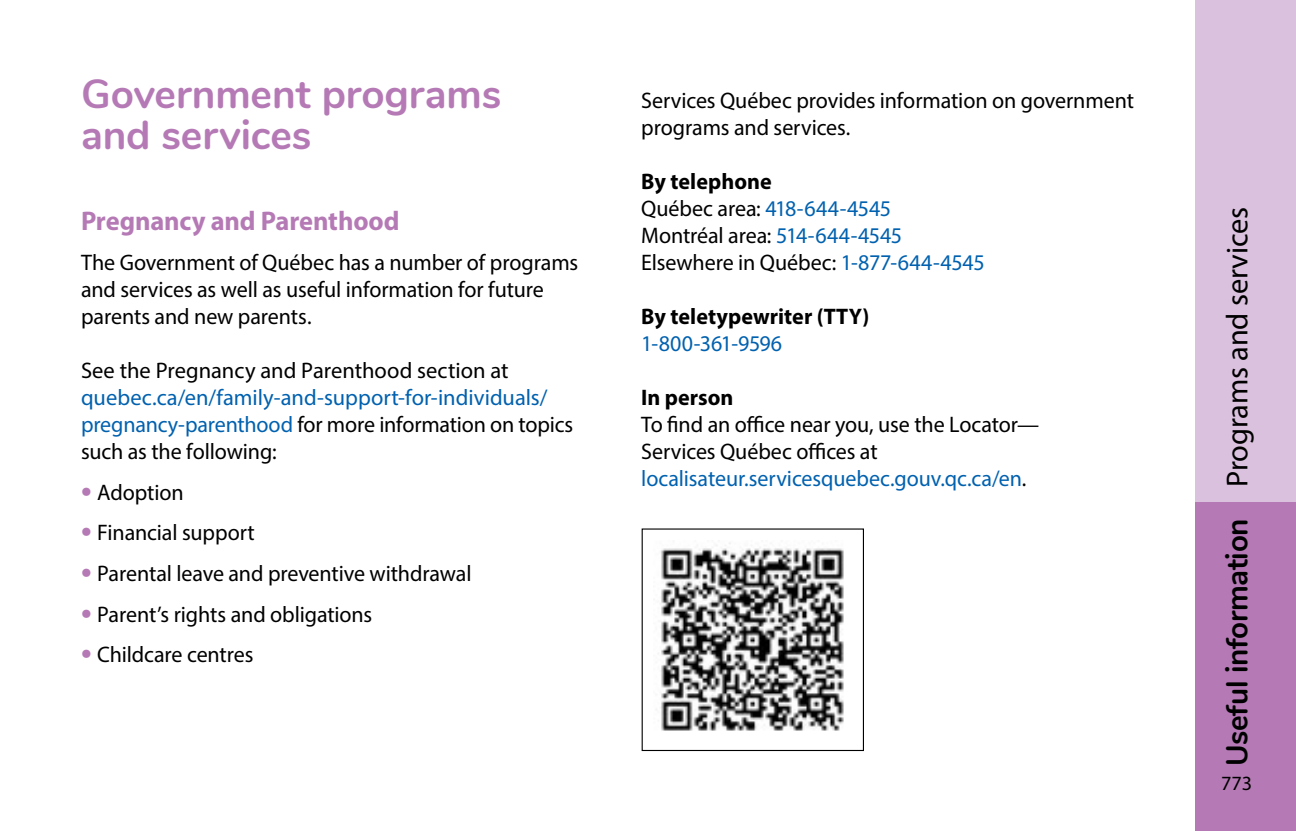
<style>
.page{position:relative;width:1296px;height:831px;background:#fff}
.page>*{position:absolute;margin:0;border:0;box-sizing:border-box;transform-origin:0 0}
._01-Titre_2020{font:700 40.5px/40.5px "Nunito";color:#b57ab5}
.t1{font:30.38px "Myriad Pro";letter-spacing:-.01em;color:#000}
.t2{font:700 30.38px "Nunito";letter-spacing:-.015em;color:#000}
._02-Sous-titre_2020{font:700 27px "Myriad Pro";letter-spacing:-.005em;color:#b57ab5}
._04a-Texte{font:22.5px/27px "Myriad Pro";letter-spacing:-.005em;color:#000}
._04b-Texte_SAp6__avant_BULLET{font:22.5px/27px "Myriad Pro";letter-spacing:-.005em;color:#000}
._04c-Texte_BULLET{font:22.5px "Myriad Pro";letter-spacing:-.005em;color:#000}
._04a-Texte-2{font:700 22.5px/27px "Myriad Pro";letter-spacing:.005em;color:#000}
._04d-Texte_BULLET_LAST{font:22.5px "Myriad Pro";letter-spacing:-.01em;color:#000}
.t3{font:20.25px "Myriad Pro";color:#000}
.s1{color:#0061af}
.s2{font-weight:700;font-size:31.5px;color:#b57ab5}
.s3{font-weight:700}
.s4{font-weight:400;color:#0061af}
</style>
<div class="page">
<div style="left:1196px;top:0;width:100px;height:502px;background:#dac1dd"></div>
<div style="left:1196px;top:502px;width:100px;height:328px;background:#b57ab5"></div>
<img style="left:656px;top:542px;width:188px;height:189px">
<p class="_01-Titre_2020" style="left:81px;top:71px;width:422px">Government programs and services</p>
<p class="_02-Sous-titre_2020" style="left:81px;top:203px;width:320px">Pregnancy and Parenthood</p>
<p class="_04a-Texte" style="left:81px;top:249px;width:499px">The Government of Québec has a number of programs and services as well as useful information for future parents and new parents.</p>
<p class="_04b-Texte_SAp6__avant_BULLET" style="left:81px;top:357px;width:494px">See the Pregnancy and Parenthood section at <span class="s1">quebec.ca/en/family-and-support-for-individuals/ pregnancy-parenthood</span> for more information on topics such as the following:</p>
<p class="_04c-Texte_BULLET" style="left:81px;top:478px;width:104px"><span class="s2">•</span> Adoption</p>
<p class="_04c-Texte_BULLET" style="left:81px;top:519px;width:175px"><span class="s2">•</span> Financial support</p>
<p class="_04c-Texte_BULLET" style="left:81px;top:559px;width:392px"><span class="s2">•</span> Parental leave and preventive withdrawal</p>
<p class="_04c-Texte_BULLET" style="left:81px;top:600px;width:293px"><span class="s2">•</span> Parent’s rights and obligations</p>
<p class="_04d-Texte_BULLET_LAST" style="left:81px;top:640px;width:174px"><span class="s2">•</span> Childcare centres</p>
<p class="_04a-Texte" style="left:641px;top:87px;width:494px">Services Québec provides information on government programs and services.</p>
<p class="_04a-Texte" style="left:641px;top:168px;width:345px"><span class="s3">By telephone<br></span>Québec area: <span class="s1">418‑644‑4545<br></span>Montréal area: <span class="s1">514‑644‑4545<br></span>Elsewhere in Québec: <span class="s1">1‑877‑644‑4545</span></p>
<p class="_04a-Texte-2" style="left:641px;top:302px;width:230px">By teletypewriter (TTY)<br><span class="s4">1‑800‑361-9596</span></p>
<p class="_04a-Texte" style="left:641px;top:384px;width:400px"><span class="s3">In person<br></span>To find an office near you, use the Locator—<br>Services Québec offices at <span class="s1">localisateur.servicesquebec.gouv.qc.ca/en</span>.</p>
<h2 class="t1" style="left:1219px;top:486px;width:281px;rotate:-90deg">Programs and services</h2>
<h2 class="t2" style="left:1215px;top:765px;width:249px;rotate:-90deg">Useful information</h2>
<p class="t3" style="left:1221px;top:770px;width:33px">773</p>
</div>
